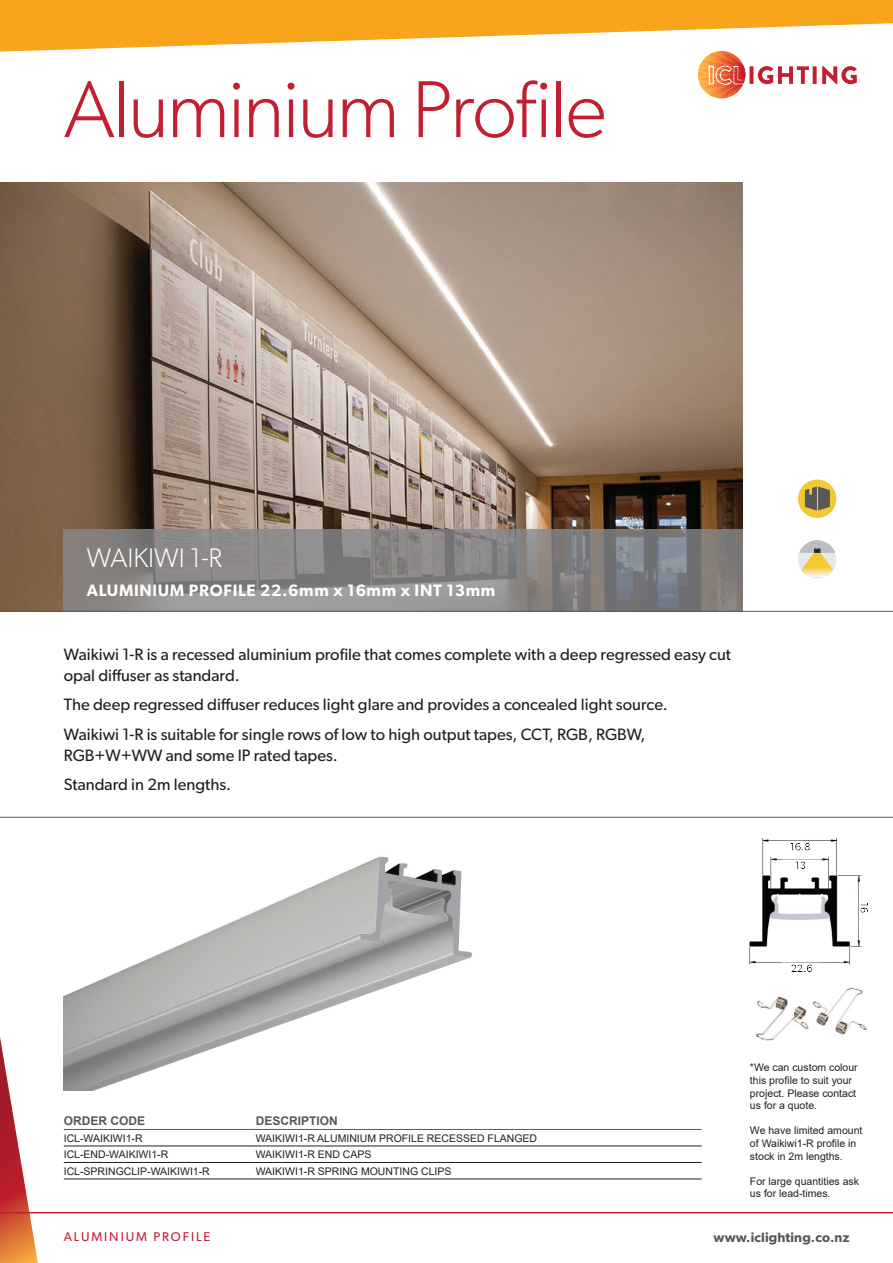
<style>
.page{position:relative;width:893px;height:1263px;background:#fff}
.page>*{position:absolute;margin:0;border:0;box-sizing:border-box;transform-origin:0 0}
.t1{font:300 81px "Gibson";letter-spacing:-.025em;color:#c21f32}
.t2{font:300 27px "Gibson";color:#fff}
.t3{font:16.5px/29.5px "Gibson";color:#231f20}
.t4{font:600 16.5px "Gibson";letter-spacing:.04em;color:#fff}
.t5{font:600 13.5px "Gibson";letter-spacing:.01em;color:#57585a}
.t6{font:12.75px "Gibson";letter-spacing:.15em;color:#c21f32}
.t7{font:700 12px "Arial";color:#57585a}
.t8{font:10.5px/12.6px "Arial";color:#231f20}
</style>
<div class="page">
<svg style="left:698px;top:52px;width:47px;height:46px"></svg>
<svg style="left:749px;top:66px;width:4px;height:18px"></svg>
<svg style="left:758px;top:66px;width:51px;height:18px"></svg>
<svg style="left:813px;top:66px;width:4px;height:18px"></svg>
<svg style="left:822px;top:66px;width:35px;height:18px"></svg>
<svg style="left:0;top:1037px;width:50px;height:226px"></svg>
<hr style="left:0;top:817px;width:893px;height:1px;background:#57585a">
<img style="left:0;top:183px;width:743px;height:428px">
<hr style="left:64px;top:1129px;width:638px;height:1px;background:#57585a">
<hr style="left:64px;top:1146px;width:638px;height:1px;background:#231f20">
<hr style="left:64px;top:1162px;width:638px;height:1px;background:#231f20">
<hr style="left:64px;top:1179px;width:638px;height:1px;background:#231f20">
<img style="left:749px;top:838px;width:119px;height:134px">
<img style="left:64px;top:857px;width:409px;height:233px">
<img style="left:756px;top:987px;width:111px;height:54px">
<svg style="left:798px;top:540px;width:38px;height:39px"></svg>
<svg style="left:64px;top:529px;width:679px;height:82px"></svg>
<svg style="left:0;top:0;width:893px;height:52px;fill:#f9a51b"></svg>
<hr style="left:0;top:611px;width:893px;height:1px;background:#57585a">
<hr style="left:0;top:1212px;width:893px;height:1px;background:#c21f32">
<div style="left:798px;top:480px;width:38px;height:38px;background:#f3c832;border-radius:50%"></div>
<svg style="left:805px;top:486px;width:25px;height:24px"></svg>
<h1 class="t1" style="left:64px;top:60px;width:544px">Aluminium Profile</h1>
<h2 class="t2" style="left:87px;top:542px;width:137px">WAIKIWI 1-R</h2>
<h3 class="t4" style="left:87px;top:580px;width:410px">ALUMINIUM PROFILE 22.6mm x 16mm x INT 13mm</h3>
<h3 class="t3" style="left:64px;top:643px;width:669px;line-height:21px">Waikiwi 1-R is a recessed aluminium profile that comes complete with a deep regressed easy cut opal diffuser as standard.</h3>
<h3 class="t3" style="left:64px;top:689px;width:606px">The deep regressed diffuser reduces light glare and provides a concealed light source.<br>Waikiwi 1-R is suitable for single rows of low to high output tapes, CCT, RGB, RGBW,</h3>
<h3 class="t3" style="left:64px;top:740px;width:276px">RGB+W+WW and some IP rated tapes.<br>Standard in 2m lengths.</h3>
<p class="t7" style="left:64px;top:1112px;width:83px">ORDER CODE</p>
<p class="t7" style="left:256px;top:1112px;width:84px">DESCRIPTION</p>
<p class="t8" style="left:64px;top:1131px;width:80px">ICL-WAIKIWI1-R</p>
<p class="t8" style="left:256px;top:1131px;width:283px">WAIKIWI1-R ALUMINIUM PROFILE RECESSED FLANGED</p>
<p class="t8" style="left:64px;top:1148px;width:106px">ICL-END-WAIKIWI1-R</p>
<p class="t8" style="left:256px;top:1148px;width:117px">WAIKIWI1-R END CAPS</p>
<p class="t8" style="left:64px;top:1164px;width:148px">ICL-SPRINGCLIP-WAIKIWI1-R</p>
<p class="t8" style="left:256px;top:1164px;width:197px">WAIKIWI1-R SPRING MOUNTING CLIPS</p>
<p class="t8" style="left:750px;top:1061px;width:109px">*We can custom colour this profile to suit your project. Please contact us for a quote.</p>
<p class="t8" style="left:750px;top:1124px;width:114px">We have limited amount of Waikiwi1-R profile in stock in 2m lengths.</p>
<p class="t8" style="left:750px;top:1175px;width:111px">For large quantities ask us for lead-times.</p>
<p class="t6" style="left:64px;top:1229px;width:148px">ALUMINIUM PROFILE</p>
<p class="t5" style="left:713px;top:1229px;width:137px">www.iclighting.co.nz</p>
</div>
